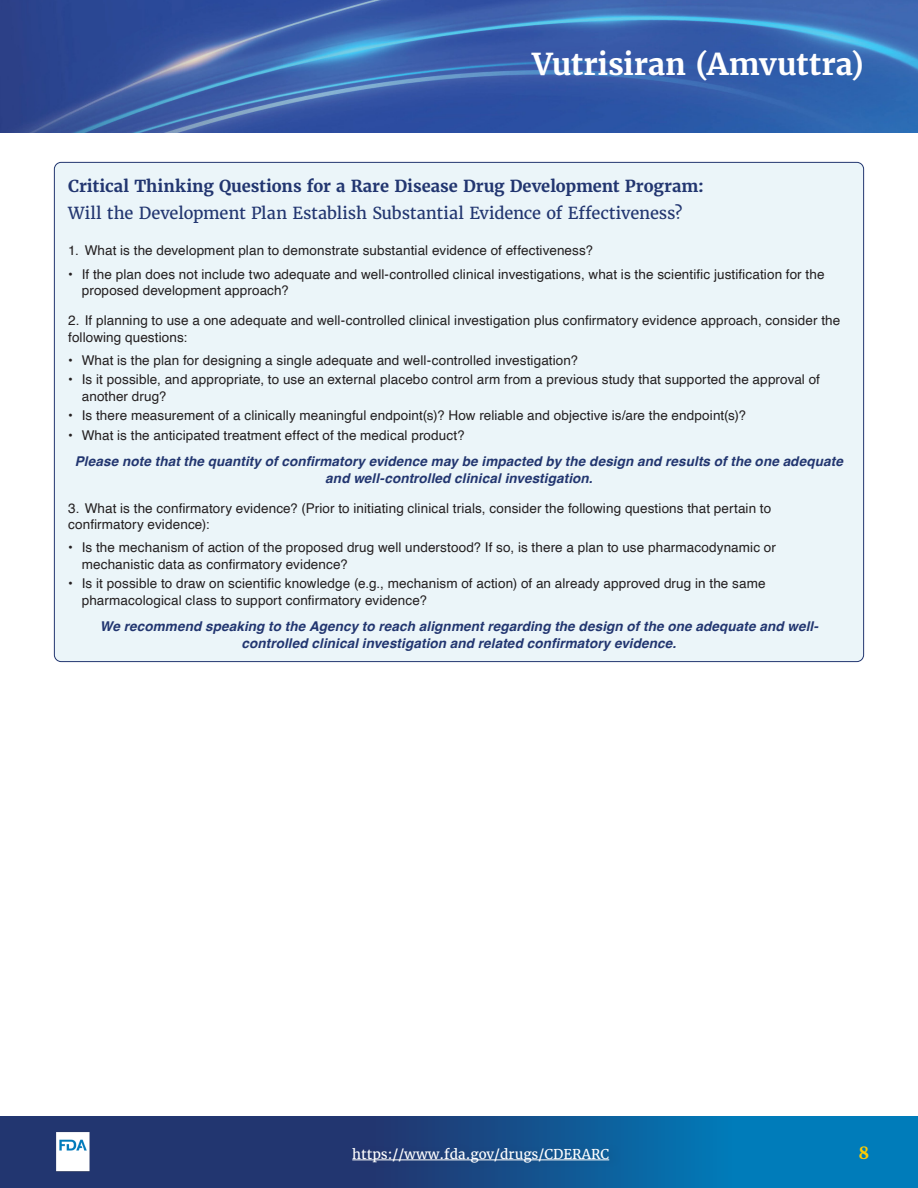
<style>
.page{position:relative;width:918px;height:1188px;background:#fff}
.page>*{position:absolute;margin:0;border:0;box-sizing:border-box;transform-origin:0 0}
.t1{font:700 30px "Merriweather";letter-spacing:-.005em;color:#fff}
.t2{font:16.5px/26.2px "Merriweather";letter-spacing:-.01em;color:#223670}
.t3{font:700 16.5px "Merriweather";color:#fc0}
.t4{font:13.5px/16.5px "Helvetica";letter-spacing:.01em;color:#231f20}
.t5{font:italic 700 13.5px/16.5px "Helvetica";letter-spacing:.01em;color:#223670;text-align:center}
.t6{font:13.5px "Merriweather";color:#fff}
.s1{font-weight:700}
</style>
<div class="page">
<svg style="left:0;top:1116px;width:918px;height:72px;background:#13538f"></svg>
<img style="left:0;top:0;width:918px;height:133px">
<img style="left:46px;top:1122px;width:50px;height:60px">
<div style="left:352px;top:1141px;width:271px;height:30px;background:#231f20;opacity:.12"></div>
<hr style="left:352px;top:1160px;width:257px;height:1px;background:#fff">
<div style="left:54px;top:162px;width:810px;height:500px;background:#ebf5f9;border-radius:7px"></div>
<h1 class="t1" style="left:532px;top:45px;width:333px">Vutrisiran (Amvuttra)</h1>
<h3 class="t2" style="left:68px;top:173px;width:637px"><span class="s1">Critical Thinking Questions for a Rare Disease Drug Development Program:<br></span>Will the Development Plan Establish Substantial Evidence of Effectiveness?</h3>
<p class="t4" style="left:68px;top:243px;width:526px">1. What is the development plan to demonstrate substantial evidence of effectiveness?</p>
<p class="t4" style="left:82px;top:266px;width:744px;text-indent:-14px">• If the plan does not include two adequate and well-controlled clinical investigations, what is the scientific justification for the proposed development approach?</p>
<p class="t4" style="left:68px;top:313px;width:774px">2. If planning to use a one adequate and well-controlled clinical investigation plus confirmatory evidence approach, consider the following questions:</p>
<p class="t4" style="left:68px;top:352px;width:511px">• What is the plan for designing a single adequate and well-controlled investigation?</p>
<p class="t4" style="left:82px;top:372px;width:740px;text-indent:-14px">• Is it possible, and appropriate, to use an external placebo control arm from a previous study that supported the approval of another drug?</p>
<p class="t4" style="left:68px;top:408px;width:679px">• Is there measurement of a clinically meaningful endpoint(s)? How reliable and objective is/are the endpoint(s)?</p>
<p class="t4" style="left:68px;top:427px;width:398px">• What is the anticipated treatment effect of the medical product?</p>
<p class="t5" style="left:75px;top:455px;width:770px">Please note that the quantity of confirmatory evidence may be impacted by the design and results of the one adequate and well-controlled clinical investigation.</p>
<p class="t4" style="left:68px;top:500px;width:705px">3. What is the confirmatory evidence? (Prior to initiating clinical trials, consider the following questions that pertain to confirmatory evidence):</p>
<p class="t4" style="left:82px;top:540px;width:696px;text-indent:-14px">• Is the mechanism of action of the proposed drug well understood? If so, is there a plan to use pharmacodynamic or mechanistic data as confirmatory evidence?</p>
<p class="t4" style="left:82px;top:576px;width:685px;text-indent:-14px">• Is it possible to draw on scientific knowledge (e.g., mechanism of action) of an already approved drug in the same pharmacological class to support confirmatory evidence?</p>
<p class="t5" style="left:100px;top:620px;width:720px">We recommend speaking to the Agency to reach alignment regarding the design of the one adequate and well&shy;controlled clinical investigation and related confirmatory evidence.</p>
<p class="t6" style="left:352px;top:1146px;width:258px">https://www.fda.gov/drugs/CDERARC</p>
<p class="t3" style="left:859px;top:1142px;width:12px">8</p>
</div>
